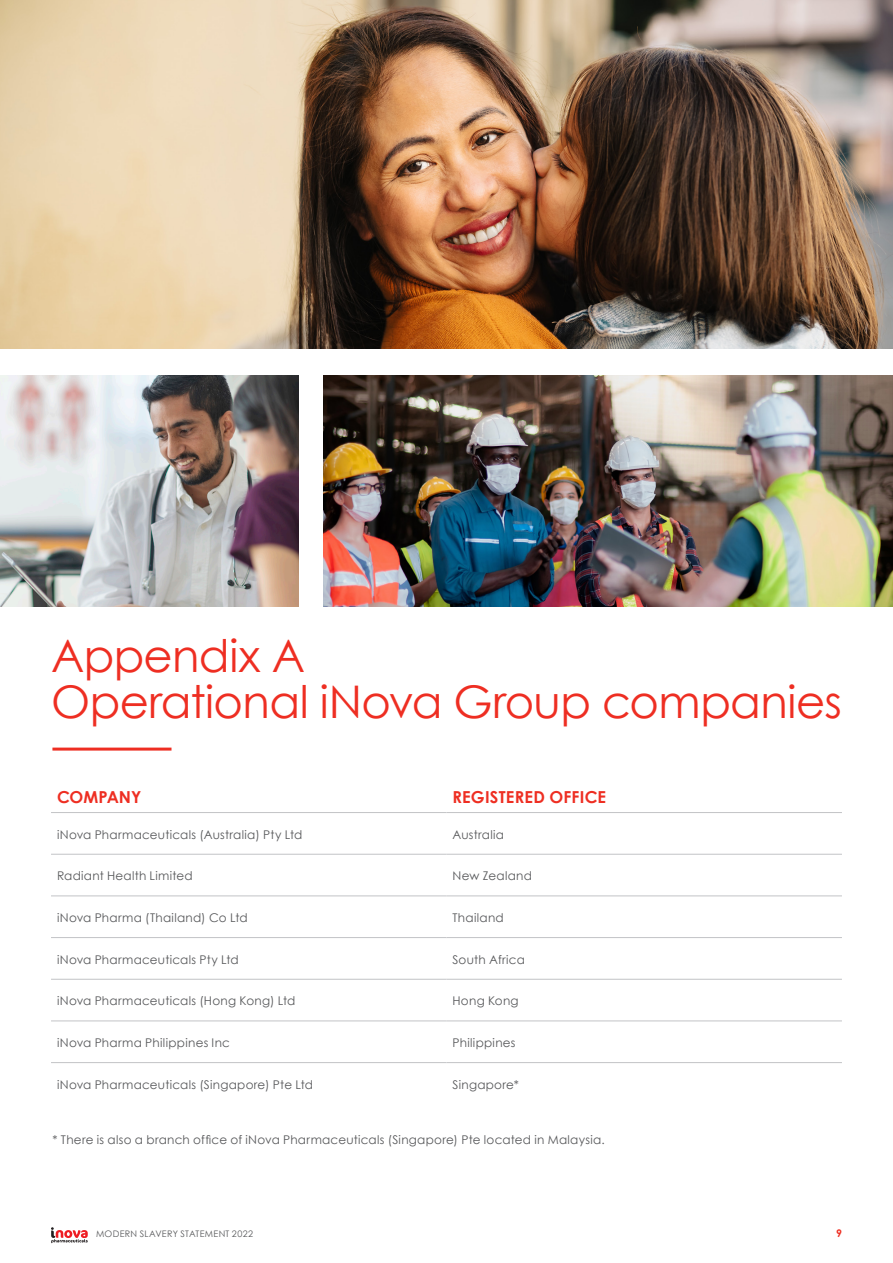
<style>
.page{position:relative;width:893px;height:1263px;background:#fff}
.page>*{position:absolute;margin:0;border:0;box-sizing:border-box;transform-origin:0 0}
.Section_Header{font:45px/46.5px "Century Gothic";letter-spacing:-.015em;color:#ee2e22}
.t1{font:700 16.5px "Century Gothic";letter-spacing:.01em;color:#ee2e22}
.Body{font:12px "Century Gothic";letter-spacing:.02em;color:#57585a}
.t2{font:700 10.5px "Century Gothic";color:#ee2e22}
.t3{font:9px "Century Gothic";letter-spacing:.035em;color:#57585a}
</style>
<div class="page">
<img style="left:0;top:0;width:893px;height:349px">
<img style="left:0;top:375px;width:298px;height:232px">
<img style="left:324px;top:375px;width:569px;height:232px">
<hr style="left:52px;top:747px;width:119px;height:3px;background:#ee2e22">
<svg style="left:51px;top:1227px;width:37px;height:16px"></svg>
<hr style="left:51px;top:812px;width:395px;height:1px;background:#c2c3c6">
<hr style="left:446px;top:812px;width:396px;height:1px;background:#c2c3c6">
<hr style="left:51px;top:854px;width:395px;height:1px;background:#c2c3c6">
<hr style="left:446px;top:854px;width:396px;height:1px;background:#c2c3c6">
<hr style="left:51px;top:896px;width:395px;height:1px;background:#c2c3c6">
<hr style="left:446px;top:896px;width:396px;height:1px;background:#c2c3c6">
<hr style="left:51px;top:937px;width:395px;height:1px;background:#c2c3c6">
<hr style="left:446px;top:937px;width:396px;height:1px;background:#c2c3c6">
<hr style="left:51px;top:979px;width:395px;height:1px;background:#c2c3c6">
<hr style="left:446px;top:979px;width:396px;height:1px;background:#c2c3c6">
<hr style="left:51px;top:1021px;width:395px;height:1px;background:#c2c3c6">
<hr style="left:446px;top:1021px;width:396px;height:1px;background:#c2c3c6">
<hr style="left:51px;top:1062px;width:395px;height:1px;background:#c2c3c6">
<hr style="left:446px;top:1062px;width:396px;height:1px;background:#c2c3c6">
<p class="Section_Header" style="left:51px;top:631px;width:792px">Appendix A<br>Operational iNova Group companies</p>
<p class="t1" style="left:57px;top:784px;width:86px">COMPANY</p>
<p class="t1" style="left:452px;top:784px;width:155px">REGISTERED OFFICE</p>
<p class="Body" style="left:57px;top:826px;width:247px">iNova Pharmaceuticals (Australia) Pty Ltd</p>
<p class="Body" style="left:452px;top:826px;width:53px">Australia</p>
<p class="Body" style="left:57px;top:867px;width:137px">Radiant Health Limited</p>
<p class="Body" style="left:452px;top:867px;width:81px">New Zealand</p>
<p class="Body" style="left:57px;top:909px;width:192px">iNova Pharma (Thailand) Co Ltd</p>
<p class="Body" style="left:452px;top:909px;width:53px">Thailand</p>
<p class="Body" style="left:57px;top:951px;width:183px">iNova Pharmaceuticals Pty Ltd</p>
<p class="Body" style="left:452px;top:951px;width:74px">South Africa</p>
<p class="Body" style="left:57px;top:992px;width:240px">iNova Pharmaceuticals (Hong Kong) Ltd</p>
<p class="Body" style="left:452px;top:992px;width:68px">Hong Kong</p>
<p class="Body" style="left:57px;top:1034px;width:175px">iNova Pharma Philippines Inc</p>
<p class="Body" style="left:452px;top:1034px;width:65px">Philippines</p>
<p class="Body" style="left:57px;top:1076px;width:258px">iNova Pharmaceuticals (Singapore) Pte Ltd</p>
<p class="Body" style="left:452px;top:1076px;width:68px">Singapore*</p>
<p class="Body" style="left:53px;top:1132px;width:554px">* There is also a branch office of iNova Pharmaceuticals (Singapore) Pte located in Malaysia.</p>
<p class="t3" style="left:96px;top:1228px;width:159px">MODERN SLAVERY STATEMENT 2022</p>
<p class="t2" style="left:836px;top:1226px;width:7px">9</p>
</div>
